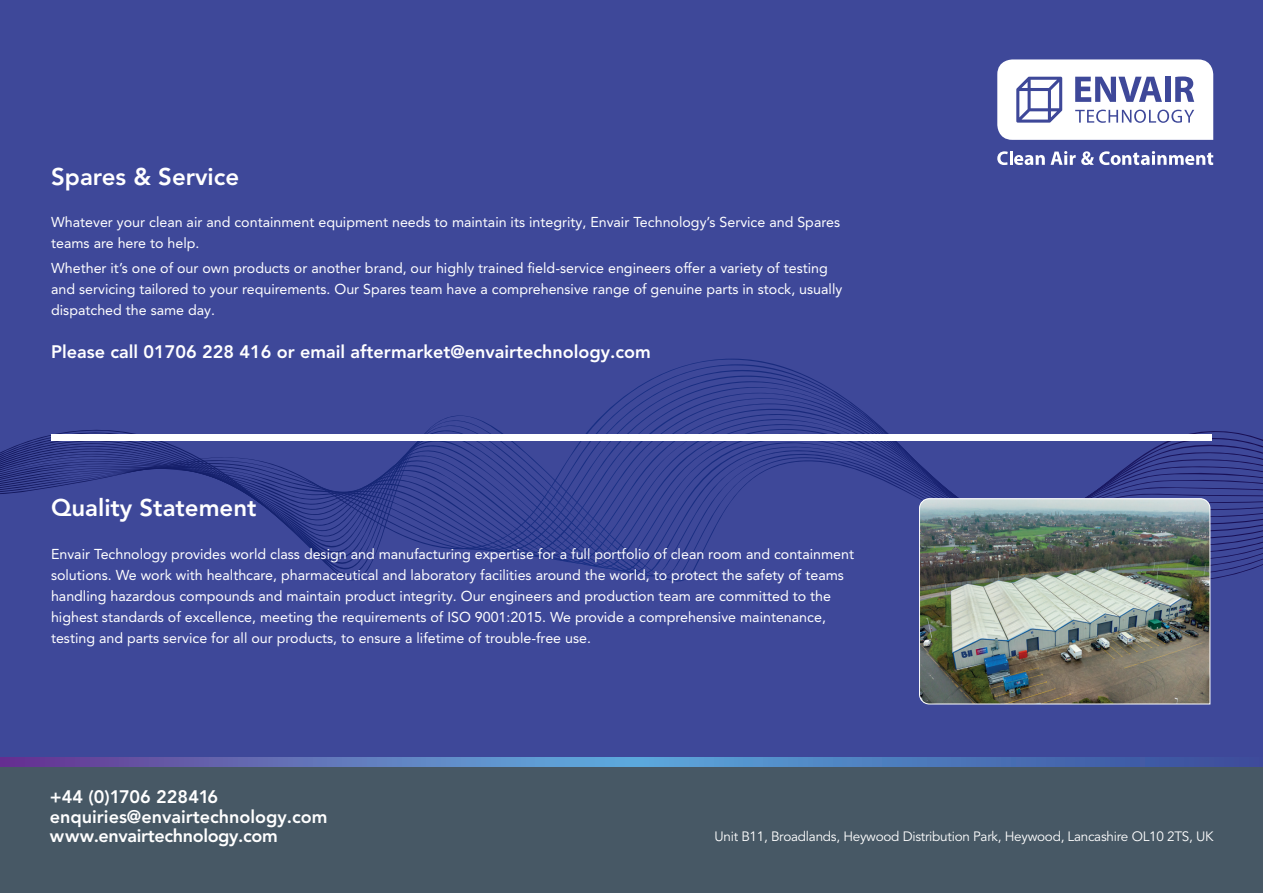
<style>
.page{position:relative;width:1263px;height:893px;background:#3e4899}
.page>*{position:absolute;margin:0;border:0;box-sizing:border-box;transform-origin:0 0}
.t1{font:800 24px "Avenir LT Pro";color:#fff}
.t2{font:800 18px "Avenir LT Pro";color:#fff}
.t3{font:800 18px "Avenir LT Pro";letter-spacing:-.02em;color:#fff}
.t4{font:14.25px/21px "Avenir LT Pro";color:#fff}
.t5{font:13.5px "Avenir LT Pro";letter-spacing:-.02em;color:#fff}
</style>
<div class="page">
<svg style="left:0;top:415px;width:1263px;height:166px"></svg>
<div style="left:51px;top:435px;width:1161px;height:6px;background:#fff"></div>
<div style="left:0;top:765px;width:1263px;height:128px;background:#475865"></div>
<svg style="left:0;top:758px;width:1263px;height:8px"></svg>
<img style="left:918px;top:498px;width:293px;height:207px">
<svg style="left:997px;top:151px;width:11px;height:14px"></svg>
<hr style="left:1009px;top:151px;width:3px;height:14px;background:#fff">
<svg style="left:1014px;top:151px;width:199px;height:14px"></svg>
<svg style="left:997px;top:59px;width:216px;height:81px"></svg>
<p class="t1" style="left:51px;top:162px;width:190px">Spares &amp; Service</p>
<p class="t4" style="left:51px;top:212px;width:790px">Whatever your clean air and containment equipment needs to maintain its integrity, Envair Technology’s Service and Spares teams are here to help.</p>
<p class="t4" style="left:51px;top:258px;width:793px">Whether it’s one of our own products or another brand, our highly trained field-service engineers offer a variety of testing and servicing tailored to your requirements. Our Spares team have a comprehensive range of genuine parts in stock, usually dispatched the same day.</p>
<p class="t2" style="left:51px;top:341px;width:601px">Please call 01706 228 416 or email aftermarket@envairtechnology.com</p>
<p class="t1" style="left:51px;top:494px;width:207px">Quality Statement</p>
<p class="t4" style="left:51px;top:543px;width:804px">Envair Technology provides world class design and manufacturing expertise for a full portfolio of clean room and containment solutions. We work with healthcare, pharmaceutical and laboratory facilities around the world, to protect the safety of teams handling hazardous compounds and maintain product integrity. Our engineers and production team are committed to the highest standards of excellence, meeting the requirements of ISO 9001:2015. We provide a comprehensive maintenance, testing and parts service for all our products, to ensure a lifetime of trouble-free use.</p>
<p class="t2" style="left:50px;top:786px;width:170px">+44 (0)1706 228416</p>
<p class="t2" style="left:50px;top:806px;width:279px">enquiries@envairtechnology.com</p>
<p class="t3" style="left:50px;top:825px;width:229px">www.envairtechnology.com</p>
<p class="t5" style="left:714px;top:829px;width:500px">Unit B11, Broadlands, Heywood Distribution Park, Heywood, Lancashire OL10 2TS, UK</p>
</div>
